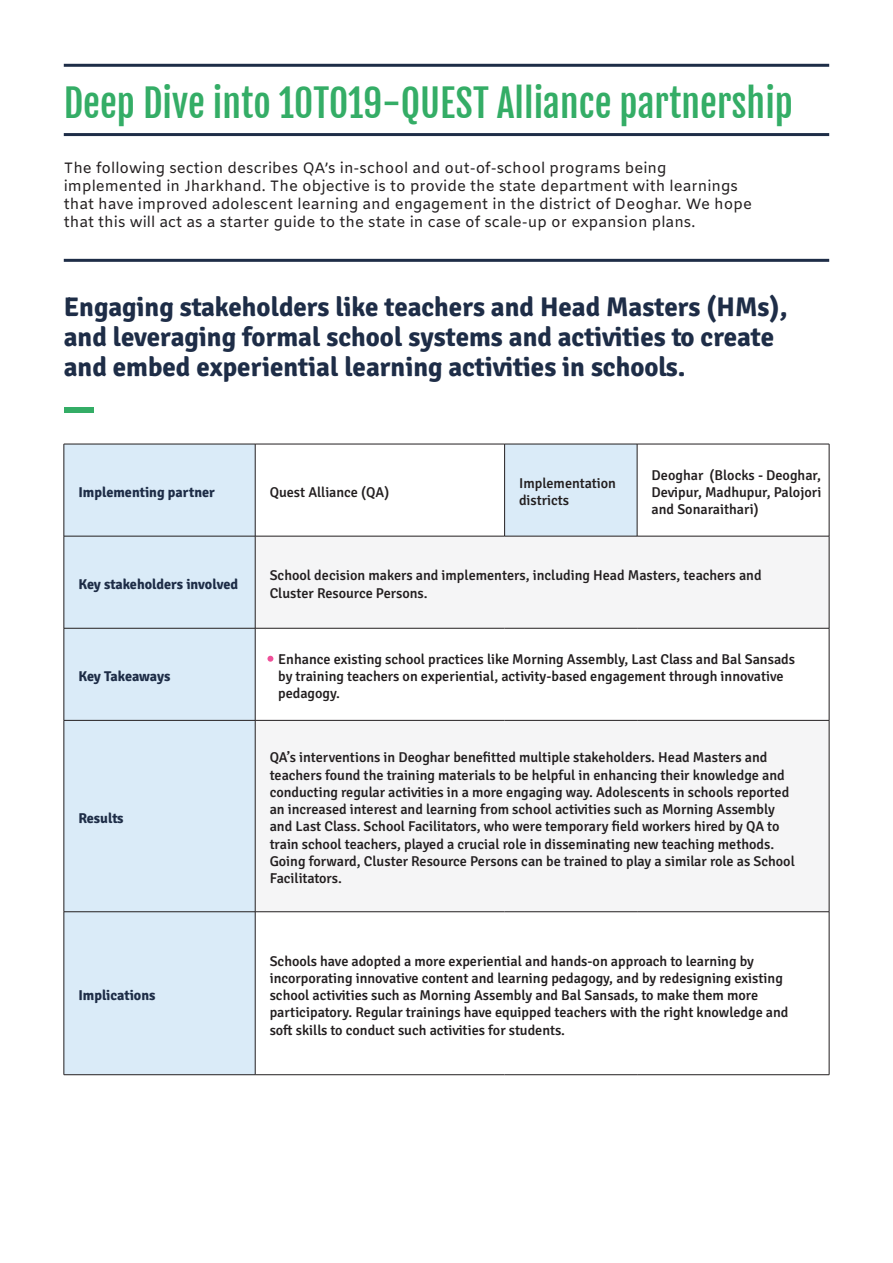
<style>
.page{position:relative;width:893px;height:1263px;background:#fff}
.page>*{position:absolute;margin:0;border:0;box-sizing:border-box;transform-origin:0 0}
.t1{font:37.5px "Fjalla One";color:#34ad66}
.t2{font:700 27px/30px "Signika";color:#1e2d47}
.t3{font:15px/18px "Amiko";color:#231f20}
.t4{font:500 14.25px/17.2px "Signika";color:#231f20}
.t5{font:700 14.25px "Signika";color:#1e2d47}
</style>
<div class="page">
<hr style="left:64px;top:133px;width:765px;height:3px;background:#1e2d47">
<hr style="left:64px;top:259px;width:765px;height:3px;background:#1e2d47">
<hr style="left:64px;top:64px;width:765px;height:3px;background:#1e2d47">
<svg style="left:65px;top:445px;width:572px;height:629px;fill:#daebf8"></svg>
<svg style="left:256px;top:537px;width:573px;height:374px;fill:#f5f5f6"></svg>
<hr style="left:64px;top:444px;width:191px;height:1px;background:#231f20">
<hr style="left:255px;top:444px;width:250px;height:1px;background:#231f20">
<hr style="left:505px;top:444px;width:132px;height:1px;background:#231f20">
<hr style="left:637px;top:444px;width:192px;height:1px;background:#231f20">
<hr style="left:829px;top:444px;width:1px;height:92px;background:#231f20">
<hr style="left:64px;top:536px;width:191px;height:1px;background:#231f20">
<hr style="left:255px;top:536px;width:250px;height:1px;background:#231f20">
<hr style="left:505px;top:536px;width:132px;height:1px;background:#231f20">
<hr style="left:637px;top:536px;width:192px;height:1px;background:#231f20">
<hr style="left:829px;top:536px;width:1px;height:92px;background:#231f20">
<hr style="left:64px;top:628px;width:191px;height:1px;background:#231f20">
<hr style="left:255px;top:628px;width:250px;height:1px;background:#231f20">
<hr style="left:505px;top:628px;width:132px;height:1px;background:#231f20">
<hr style="left:637px;top:628px;width:192px;height:1px;background:#231f20">
<hr style="left:829px;top:628px;width:1px;height:92px;background:#231f20">
<hr style="left:64px;top:720px;width:191px;height:1px;background:#231f20">
<hr style="left:255px;top:720px;width:250px;height:1px;background:#231f20">
<hr style="left:505px;top:720px;width:132px;height:1px;background:#231f20">
<hr style="left:637px;top:720px;width:192px;height:1px;background:#231f20">
<hr style="left:829px;top:720px;width:1px;height:192px;background:#231f20">
<hr style="left:64px;top:911px;width:191px;height:1px;background:#231f20">
<hr style="left:255px;top:911px;width:250px;height:1px;background:#231f20">
<hr style="left:505px;top:911px;width:132px;height:1px;background:#231f20">
<hr style="left:637px;top:911px;width:192px;height:1px;background:#231f20">
<hr style="left:829px;top:912px;width:1px;height:163px;background:#231f20">
<hr style="left:255px;top:1074px;width:250px;height:1px;background:#231f20">
<hr style="left:505px;top:1074px;width:132px;height:1px;background:#231f20">
<hr style="left:637px;top:1074px;width:192px;height:1px;background:#231f20">
<hr style="left:64px;top:444px;width:1px;height:92px;background:#231f20">
<hr style="left:255px;top:444px;width:1px;height:92px;background:#231f20">
<hr style="left:504px;top:444px;width:1px;height:92px;background:#231f20">
<hr style="left:637px;top:444px;width:1px;height:92px;background:#231f20">
<hr style="left:64px;top:536px;width:1px;height:92px;background:#231f20">
<hr style="left:255px;top:536px;width:1px;height:92px;background:#231f20">
<hr style="left:64px;top:628px;width:1px;height:92px;background:#231f20">
<hr style="left:255px;top:628px;width:1px;height:92px;background:#231f20">
<hr style="left:64px;top:720px;width:1px;height:192px;background:#231f20">
<hr style="left:255px;top:720px;width:1px;height:192px;background:#231f20">
<hr style="left:64px;top:912px;width:1px;height:163px;background:#231f20">
<hr style="left:255px;top:912px;width:1px;height:163px;background:#231f20">
<hr style="left:64px;top:1074px;width:191px;height:1px;background:#231f20">
<svg style="left:267px;top:656px;width:6px;height:6px"></svg>
<div style="left:64px;top:408px;width:30px;height:5px;background:#34ad66"></div>
<h1 class="t1" style="left:64px;top:80px;width:731px">Deep Dive into 10TO19-QUEST Alliance partnership</h1>
<p class="t3" style="left:64px;top:160px;width:690px">The following section describes QA’s in-school and out-of-school programs being implemented in Jharkhand. The objective is to provide the state department with learnings that have improved adolescent learning and engagement in the district of Deoghar. We hope that this will act as a starter guide to the state in case of scale-up or expansion plans.</p>
<h2 class="t2" style="left:64px;top:292px;width:725px">Engaging stakeholders like teachers and Head Masters (HMs), and leveraging formal school systems and activities to create and embed experiential learning activities in schools.</h2>
<p class="t5" style="left:78px;top:483px;width:138px">Implementing partner</p>
<p class="t4" style="left:270px;top:483px;width:121px">Quest Alliance (QA)</p>
<p class="t4" style="left:519px;top:475px;width:98px">Implementation districts</p>
<p class="t4" style="left:652px;top:466px;width:171px;text-align:justify">Deoghar (Blocks - Deoghar, Devipur, Madhupur, Palojori and Sonaraithari)</p>
<p class="t5" style="left:78px;top:575px;width:161px">Key stakeholders involved</p>
<p class="t4" style="left:270px;top:567px;width:493px">School decision makers and implementers, including Head Masters, teachers and<br>Cluster Resource Persons.</p>
<p class="t5" style="left:78px;top:668px;width:94px">Key Takeaways</p>
<p class="t5" style="left:78px;top:809px;width:47px">Results</p>
<p class="t5" style="left:78px;top:987px;width:79px">Implications</p>
<p class="t4" style="left:278px;top:650px;width:518px">Enhance existing school practices like Morning Assembly, Last Class and Bal Sansads by training teachers on experiential, activity-based engagement through innovative pedagogy.</p>
<p class="t4" style="left:270px;top:749px;width:527px">QA’s interventions in Deoghar benefitted multiple stakeholders. Head Masters and teachers found the training materials to be helpful in enhancing their knowledge and conducting regular activities in a more engaging way. Adolescents in schools reported an increased interest and learning from school activities such as Morning Assembly and Last Class. School Facilitators, who were temporary field workers hired by QA to train school teachers, played a crucial role in disseminating new teaching methods.<br>Going forward, Cluster Resource Persons can be trained to play a similar role as School Facilitators.</p>
<p class="t4" style="left:270px;top:952px;width:520px">Schools have adopted a more experiential and hands-on approach to learning by incorporating innovative content and learning pedagogy, and by redesigning existing school activities such as Morning Assembly and Bal Sansads, to make them more participatory. Regular trainings have equipped teachers with the right knowledge and soft skills to conduct such activities for students.</p>
</div>
